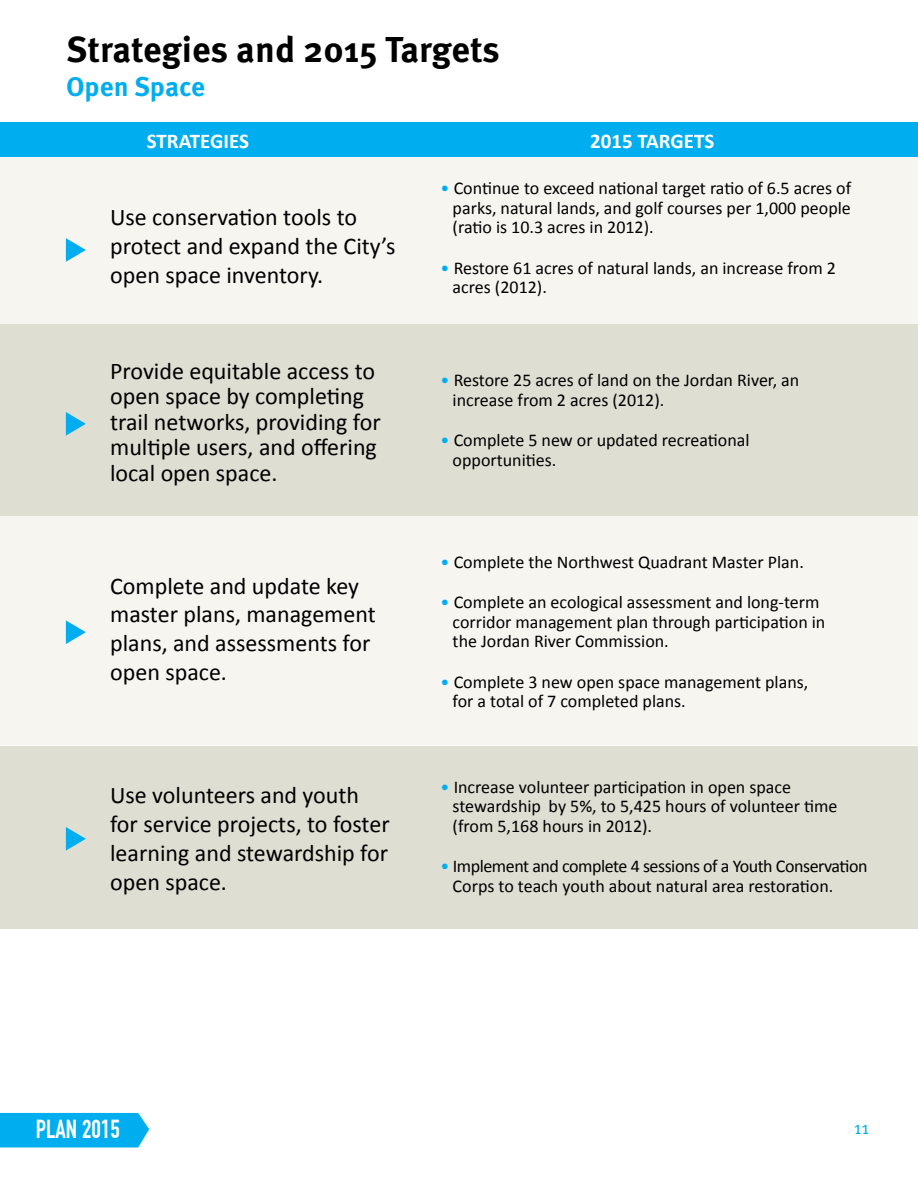
<style>
.page{position:relative;width:918px;height:1188px;background:#fff}
.page>*{position:absolute;margin:0;border:0;box-sizing:border-box;transform-origin:0 0}
.t1{font:700 36px "Meta Pro";color:#000}
.t2{font:700 27px "Meta Pro";color:#00aeef}
.t3{font:25.5px "DIN Engschrift LT";color:#fff}
.t4{font:24px/28.8px "Calibri";color:#000}
.t5{font:700 21px "Calibri";color:#fff}
.t6{font:18px/19.5px "Calibri";color:#000}
.t7{font:18px/19.5px "Calibri";letter-spacing:-.025em;color:#000}
.t8{font:18px "Meta Pro";color:#00aeef}
.s1{color:#00aeef}
</style>
<div class="page">
<div style="left:0;top:1113px;width:149px;height:35px;background:#00aeef"></div>
<div style="left:0;top:122px;width:918px;height:36px;background:#00aeef"></div>
<div style="left:0;top:158px;width:918px;height:181px;background:#f6f5f0"></div>
<div style="left:0;top:324px;width:918px;height:196px;background:#deded2"></div>
<div style="left:0;top:516px;width:918px;height:229px;background:#f6f5f0"></div>
<div style="left:0;top:746px;width:918px;height:183px;background:#deded2"></div>
<svg style="left:66px;top:238px;width:20px;height:24px"></svg>
<svg style="left:66px;top:412px;width:20px;height:24px"></svg>
<svg style="left:66px;top:620px;width:20px;height:24px"></svg>
<svg style="left:66px;top:827px;width:20px;height:24px"></svg>
<h1 class="t1" style="left:66px;top:26px;width:435px">Strategies and 2015 Targets</h1>
<h2 class="t2" style="left:66px;top:70px;width:141px">Open Space</h2>
<p class="t5" style="left:147px;top:128px;width:104px">STRATEGIES</p>
<p class="t5" style="left:590px;top:128px;width:126px">2015 TARGETS</p>
<p class="t6" style="left:453px;top:178px;width:400px;text-align:justify;text-indent:-12px"><span class="s1">•</span> Continue to exceed national target ratio of 6.5 acres of parks, natural lands, and golf courses per 1,000 people (ratio is 10.3 acres in 2012).</p>
<p class="t6" style="left:453px;top:257px;width:385px;text-indent:-12px"><span class="s1">•</span> Restore 61 acres of natural lands, an increase from 2 acres (2012).</p>
<h3 class="t4" style="left:110px;top:201px;width:287px">Use conservation tools to protect and expand the City’s open space inventory.</h3>
<h3 class="t4" style="left:110px;top:357px;width:272px;line-height:25.5px">Provide equitable access to open space by completing trail networks, providing for multiple users, and offering local open space.</h3>
<h3 class="t4" style="left:110px;top:570px;width:267px">Complete and update key master plans, management plans, and assessments for open space.</h3>
<h3 class="t4" style="left:110px;top:780px;width:281px">Use volunteers and youth for service projects, to foster learning and stewardship for open space.</h3>
<p class="t6" style="left:453px;top:370px;width:348px;text-indent:-12px"><span class="s1">•</span> Restore 25 acres of land on the Jordan River, an increase from 2 acres (2012).</p>
<p class="t6" style="left:453px;top:430px;width:298px;text-indent:-12px"><span class="s1">•</span> Complete 5 new or updated recreational opportunities.</p>
<p class="t6" style="left:441px;top:551px;width:365px"><span class="s1">•</span> Complete the Northwest Quadrant Master Plan.</p>
<p class="t6" style="left:453px;top:592px;width:374px;text-indent:-12px"><span class="s1">•</span> Complete an ecological assessment and long-term corridor management plan through participation in the Jordan River Commission.</p>
<p class="t6" style="left:453px;top:671px;width:357px;text-indent:-12px"><span class="s1">•</span> Complete 3 new open space management plans, for a total of 7 completed plans.</p>
<p class="t6" style="left:453px;top:776px;width:386px;text-indent:-12px"><span class="s1">•</span> Increase volunteer participation in open space stewardship by 5%, to 5,425 hours of volunteer time (from 5,168 hours in 2012).</p>
<p class="t7" style="left:453px;top:856px;width:417px;text-indent:-12px"><span class="s1">•</span> Implement and complete 4 sessions of a Youth Conservation<br>Corps to teach youth about natural area restoration.</p>
<h3 class="t3" style="left:36px;top:1114px;width:86px">PLAN 2015</h3>
<p class="t8" style="left:854px;top:1116px;width:17px">11</p>
</div>
